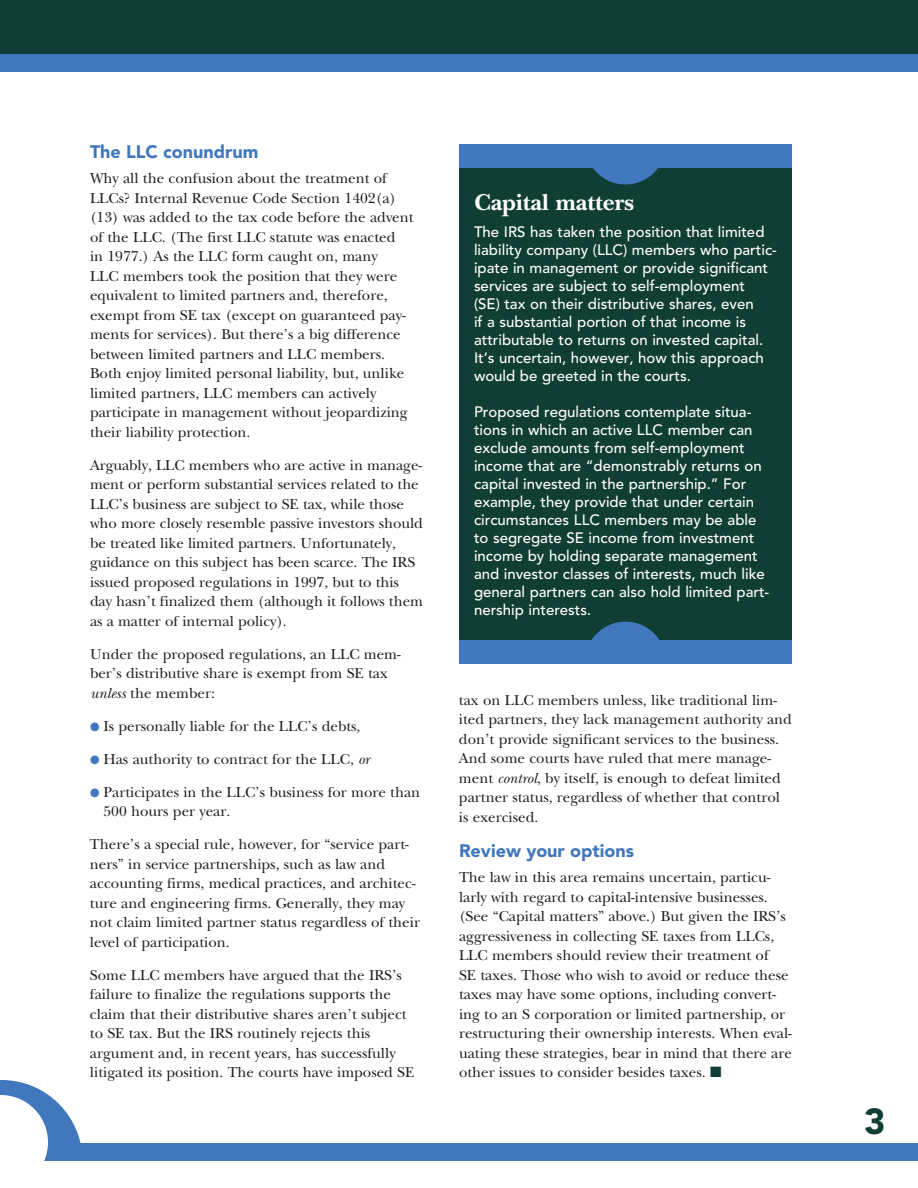
<style>
.page{position:relative;width:918px;height:1188px;background:#fff}
.page>*{position:absolute;margin:0;border:0;box-sizing:border-box;transform-origin:0 0}
.t1{font:900 36px "Avenir LT Std";color:#103d34}
.t2{font:700 24px "New Baskerville Std";color:#fff}
.t3{font:900 18px "Avenir LT Std";color:#4178bd}
.t4{font:15px/19.5px "New Baskerville Std";color:#231f20}
.t5{font:500 15px/18px "Avenir LT Std";color:#fff}
.s1{font-style:italic}
.s2{color:#4178bd}
.s3{color:#103d34}
</style>
<div class="page">
<div style="left:0;top:0;width:918px;height:54px;background:#103d34"></div>
<div style="left:0;top:54px;width:918px;height:18px;background:#4178bd"></div>
<div style="left:0;top:1143px;width:918px;height:18px;background:#4178bd"></div>
<svg style="left:0;top:1080px;width:81px;height:81px"></svg>
<div style="left:459px;top:166px;width:333px;height:477px;background:#103d34"></div>
<div style="left:459px;top:640px;width:333px;height:24px;background:#4178bd"></div>
<svg style="left:591px;top:622px;width:69px;height:18px"></svg>
<div style="left:459px;top:144px;width:333px;height:24px;background:#4178bd"></div>
<svg style="left:593px;top:168px;width:65px;height:16px"></svg>
<p class="t3" style="left:90px;top:140px;width:170px">The LLC conundrum</p>
<p class="t4" style="left:90px;top:169px;width:325px">Why all the confusion about the treatment of LLCs? Internal Revenue Code Section 1402(a) (13) was added to the tax code before the advent of the LLC. (The first LLC statute was enacted<br>in 1977.) As the LLC form caught on, many<br>LLC members took the position that they were equivalent to limited partners and, therefore, exempt from SE tax (except on guaranteed pay&shy;ments for services). But there’s a big difference between limited partners and LLC members.<br>Both enjoy limited personal liability, but, unlike limited partners, LLC members can actively participate in management without jeopardizing their liability protection.</p>
<p class="t4" style="left:90px;top:455px;width:335px">Arguably, LLC members who are active in manage&shy;ment or perform substantial services related to the LLC’s business are subject to SE tax, while those who more closely resemble passive investors should be treated like limited partners. Unfortunately, guidance on this subject has been scarce. The IRS issued proposed regulations in 1997, but to this day hasn’t finalized them (although it follows them as a matter of internal policy).</p>
<p class="t4" style="left:90px;top:644px;width:312px">Under the proposed regulations, an LLC mem&shy;ber’s distributive share is exempt from SE tax <span class="s1">unless</span> the member:</p>
<p class="t4" style="left:90px;top:716px;width:272px"><span class="s2">●</span> Is personally liable for the LLC’s debts,</p>
<p class="t4" style="left:90px;top:749px;width:281px"><span class="s2">●</span> Has authority to contract for the LLC, <span class="s1">or</span></p>
<p class="t4" style="left:103px;top:782px;width:318px;text-indent:-13px"><span class="s2">●</span> Participates in the LLC’s business for more than<br>500 hours per year.</p>
<p class="t4" style="left:90px;top:835px;width:332px">There’s a special rule, however, for “service part&shy;ners” in service partnerships, such as law and accounting firms, medical practices, and architec&shy;ture and engineering firms. Generally, they may not claim limited partner status regardless of their level of participation.</p>
<p class="t4" style="left:90px;top:965px;width:326px">Some LLC members have argued that the IRS’s failure to finalize the regulations supports the claim that their distributive shares aren’t subject to SE tax. But the IRS routinely rejects this argument and, in recent years, has successfully litigated its position. The courts have imposed SE</p>
<h2 class="t2" style="left:474px;top:188px;width:161px">Capital matters</h2>
<p class="t5" style="left:474px;top:223px;width:304px">The IRS has taken the position that limited liability company (LLC) members who partic&shy;ipate in management or provide significant services are subject to self-employment<br>(SE) tax on their distributive shares, even<br>if a substantial portion of that income is attributable to returns on invested capital.<br>It’s uncertain, however, how this approach would be greeted in the courts.</p>
<p class="t5" style="left:474px;top:403px;width:297px">Proposed regulations contemplate situa&shy;tions in which an active LLC member can exclude amounts from self-employment income that are “demonstrably returns on capital invested in the partnership.” For example, they provide that under certain circumstances LLC members may be able to segregate SE income from investment income by holding separate management and investor classes of interests, much like general partners can also hold limited part&shy;nership interests.</p>
<p class="t4" style="left:459px;top:690px;width:334px">tax on LLC members unless, like traditional lim&shy;ited partners, they lack management authority and don’t provide significant services to the business.<br>And some courts have ruled that mere manage&shy;ment <span class="s1">control</span>, by itself, is enough to defeat limited partner status, regardless of whether that control is exercised.</p>
<p class="t3" style="left:459px;top:840px;width:177px">Review your options</p>
<p class="t4" style="left:459px;top:868px;width:334px">The law in this area remains uncertain, particu&shy;larly with regard to capital-intensive businesses. (See “Capital matters” above.) But given the IRS’s aggressiveness in collecting SE taxes from LLCs, LLC members should review their treatment of<br>SE taxes. Those who wish to avoid or reduce these taxes may have some options, including convert&shy;ing to an S corporation or limited partnership, or restructuring their ownership interests. When eval&shy;uating these strategies, bear in mind that there are other issues to consider besides taxes. <span class="s3">■</span></p>
<h1 class="t1" style="left:864px;top:1100px;width:23px">3</h1>
</div>
